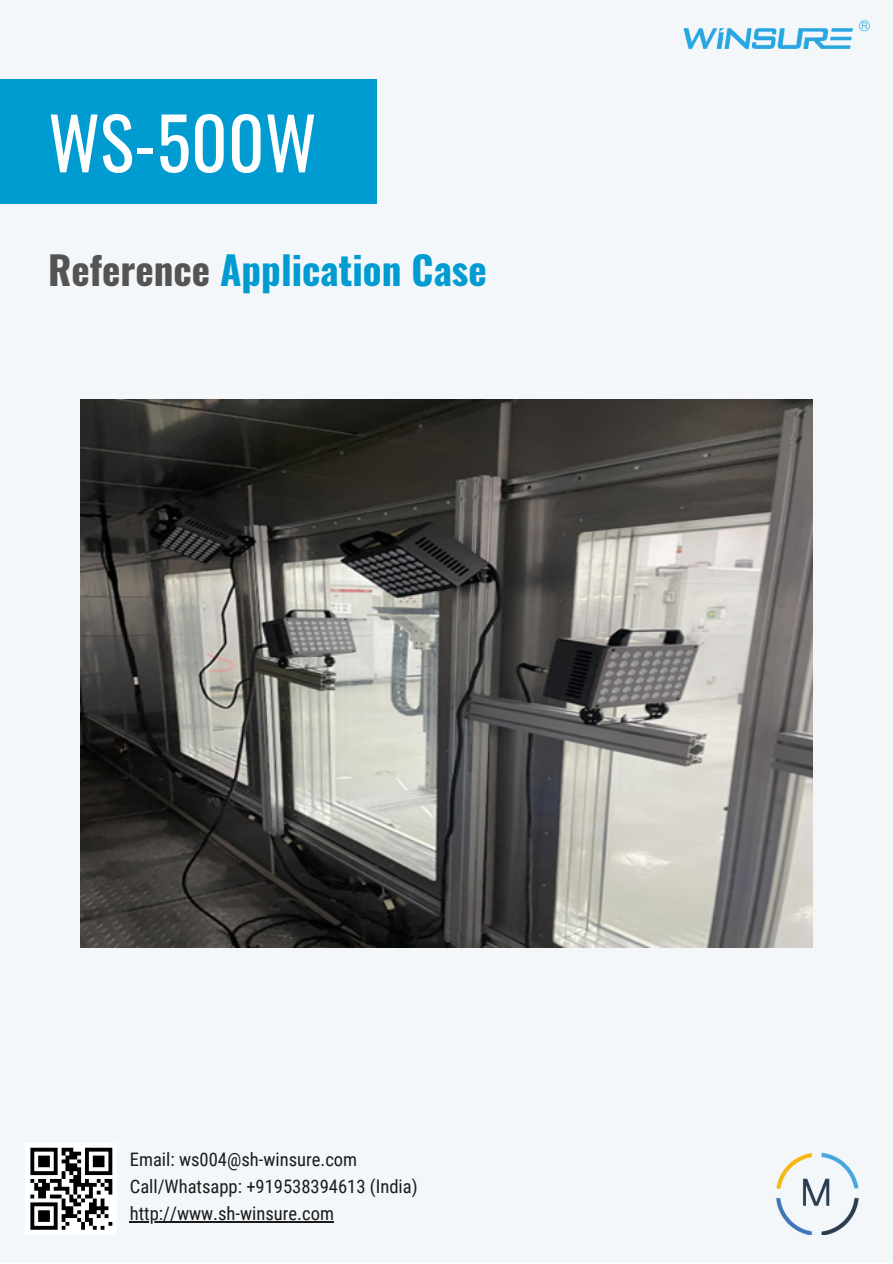
<style>
.page{position:relative;width:893px;height:1264px;background:#fff}
.page>*{position:absolute;margin:0;border:0;box-sizing:border-box;transform-origin:0 0}
.t1{font:71.4px "Oswald";color:#fff}
.t2{font:700 39px "Oswald";color:#009bd1}
.t3{font:18.6px/27px "Roboto Condensed";color:#1b1b1b}
.s1{color:#545454}
</style>
<div class="page">
<div style="left:0;top:0;width:892px;height:1262px;background:#f3f7fa"></div>
<div style="left:26px;top:1143px;width:91px;height:91px;background:#fff"></div>
<svg style="left:30px;top:1147px;width:82px;height:82px"></svg>
<img style="left:776px;top:1152px;width:83px;height:82px">
<img style="left:683px;top:20px;width:188px;height:29px">
<div style="left:0;top:79px;width:376px;height:125px;background:#009bd1"></div>
<img style="left:80px;top:399px;width:732px;height:548px">
<hr style="left:130px;top:1221px;width:204px;height:1px;background:#1b1b1b">
<h1 class="t1" style="left:48px;top:87px;width:270px">WS-500W</h1>
<h2 class="t2" style="left:48px;top:240px;width:440px"><span class="s1">Reference</span> Application Case</h2>
<p class="t3" style="left:130px;top:1146px;width:289px">Email: ws004@sh-winsure.com<br>Call/Whatsapp: +919538394613 (India) http://www.sh-winsure.com</p>
</div>
